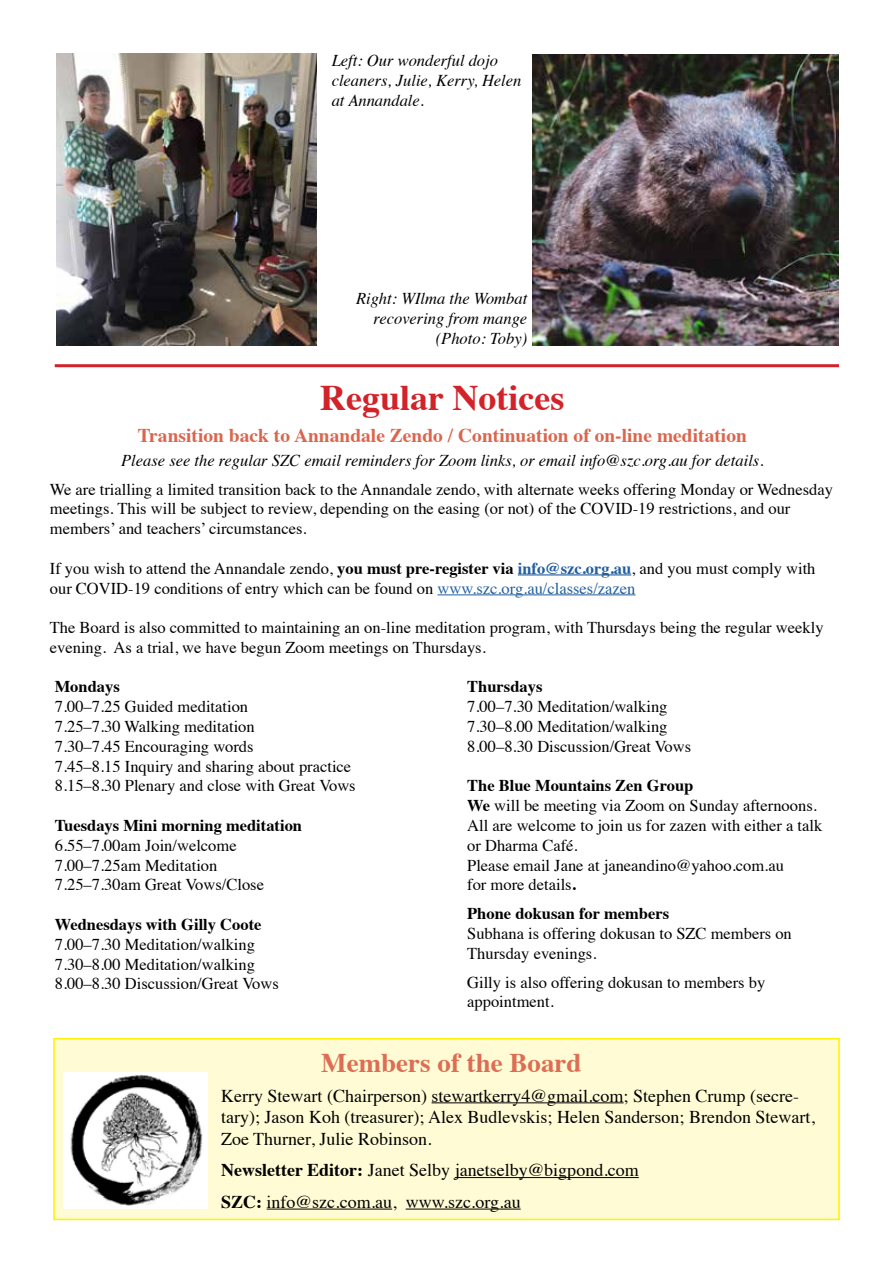
<style>
.page{position:relative;width:893px;height:1263px;background:#fff}
.page>*{position:absolute;margin:0;border:0;box-sizing:border-box;transform-origin:0 0}
.t1{font:700 36px "Times";color:#d2232a}
.t2{font:700 27px "Times";color:#dd6d54}
.t3{font:700 19.5px "Times";color:#db654d}
.t4{font:18px/21.6px "Times";color:#000}
.t5{font:16.5px/19.8px "Times";color:#000}
.t6{font:italic 16.5px/19.8px "Times";color:#000}
.t7{font:700 16.5px "Times";color:#000}
.s1{font-weight:700}
.s2{font-weight:700;color:#215e9e}
.s3{color:#215e9e}
</style>
<div class="page">
<div style="left:53px;top:1038px;width:787px;height:182px;background:#fffcd5;border:2px solid #fff200"></div>
<hr style="left:432px;top:1102px;width:192px;height:1px;background:#000">
<hr style="left:455px;top:1177px;width:184px;height:1px;background:#000">
<hr style="left:267px;top:1208px;width:125px;height:1px;background:#000">
<hr style="left:406px;top:1208px;width:115px;height:1px;background:#000">
<hr style="left:518px;top:574px;width:113px;height:1px;background:#215e9e">
<hr style="left:438px;top:594px;width:197px;height:1px;background:#215e9e">
<img style="left:64px;top:1073px;width:143px;height:136px">
<img style="left:533px;top:54px;width:306px;height:292px">
<img style="left:57px;top:54px;width:259px;height:292px">
<hr style="left:55px;top:364px;width:784px;height:3px;background:#d2232a">
<p class="t6" style="left:332px;top:50px;width:191px">Left: Our wonderful dojo cleaners, Julie, Kerry, Helen at Annandale.</p>
<p class="t6" style="left:356px;top:288px;width:173px;text-align:right">Right: WIlma the Wombat recovering from mange (Photo: Toby)</p>
<h1 class="t1" style="left:320px;top:363px;width:246px">Regular Notices</h1>
<p class="t3" style="left:138px;top:417px;width:611px">Transition back to Annandale Zendo / Continuation of on-line meditation</p>
<p class="t6" style="left:121px;top:449px;width:644px">Please see the regular SZC email reminders for Zoom links, or email info@szc.org.au for details.</p>
<p class="t5" style="left:50px;top:478px;width:785px">We are trialling a limited transition back to the Annandale zendo, with alternate weeks offering Monday or Wednesday meetings. This will be subject to review, depending on the easing (or not) of the COVID-19 restrictions, and our members’ and teachers’ circumstances.</p>
<p class="t5" style="left:50px;top:557px;width:767px">If you wish to attend the Annandale zendo, <span class="s1">you must pre-register via</span> <span class="s2">info@szc.org.au</span>, and you must comply with our COVID-19 conditions of entry which can be found on <span class="s3">www.szc.org.au/classes/zazen</span></p>
<p class="t5" style="left:50px;top:616px;width:775px">The Board is also committed to maintaining an on-line meditation program, with Thursdays being the regular weekly evening. As a trial, we have begun Zoom meetings on Thursdays.</p>
<p class="t7" style="left:467px;top:671px;width:77px">Thursdays</p>
<p class="t5" style="left:467px;top:695px;width:225px">7.00–7.30 Meditation/walking<br>7.30–8.00 Meditation/walking<br>8.00–8.30 Discussion/Great Vows</p>
<p class="t5" style="left:467px;top:774px;width:357px"><span class="s1">The Blue Mountains Zen Group<br>We</span> will be meeting via Zoom on Sunday afternoons.<br>All are welcome to join us for zazen with either a talk or Dharma Café.<br>Please email Jane at janeandino@yahoo.com.au<br>for more details<span class="s1">.</span></p>
<p class="t7" style="left:467px;top:898px;width:203px">Phone dokusan for members</p>
<p class="t5" style="left:467px;top:922px;width:326px">Subhana is offering dokusan to SZC members on<br>Thursday evenings.</p>
<p class="t5" style="left:467px;top:971px;width:300px">Gilly is also offering dokusan to members by appointment.</p>
<p class="t7" style="left:55px;top:671px;width:67px">Mondays</p>
<p class="t5" style="left:55px;top:695px;width:302px">7.00–7.25 Guided meditation<br>7.25–7.30 Walking meditation<br>7.30–7.45 Encouraging words<br>7.45–8.15 Inquiry and sharing about practice 8.15–8.30 Plenary and close with Great Vows</p>
<p class="t7" style="left:55px;top:810px;width:249px">Tuesdays Mini morning meditation</p>
<p class="t5" style="left:55px;top:834px;width:211px">6.55–7.00am Join/welcome<br>7.00–7.25am Meditation<br>7.25–7.30am Great Vows/Close</p>
<p class="t7" style="left:55px;top:909px;width:208px">Wednesdays with Gilly Coote</p>
<p class="t5" style="left:55px;top:933px;width:225px">7.00–7.30 Meditation/walking<br>7.30–8.00 Meditation/walking<br>8.00–8.30 Discussion/Great Vows</p>
<h2 class="t2" style="left:321px;top:1037px;width:262px">Members of the Board</h2>
<p class="t4" style="left:221px;top:1083px;width:595px">Kerry Stewart (Chairperson) stewartkerry4@gmail.com; Stephen Crump (secre&shy;tary); Jason Koh (treasurer); Alex Budlevskis; Helen Sanderson; Brendon Stewart,<br>Zoe Thurner, Julie Robinson.</p>
<p class="t4" style="left:221px;top:1153px;width:419px;line-height:31.5px"><span class="s1">Newsletter Editor:</span> Janet Selby janetselby@bigpond.com<br><span class="s1">SZC:</span> info@szc.com.au, www.szc.org.au</p>
</div>
